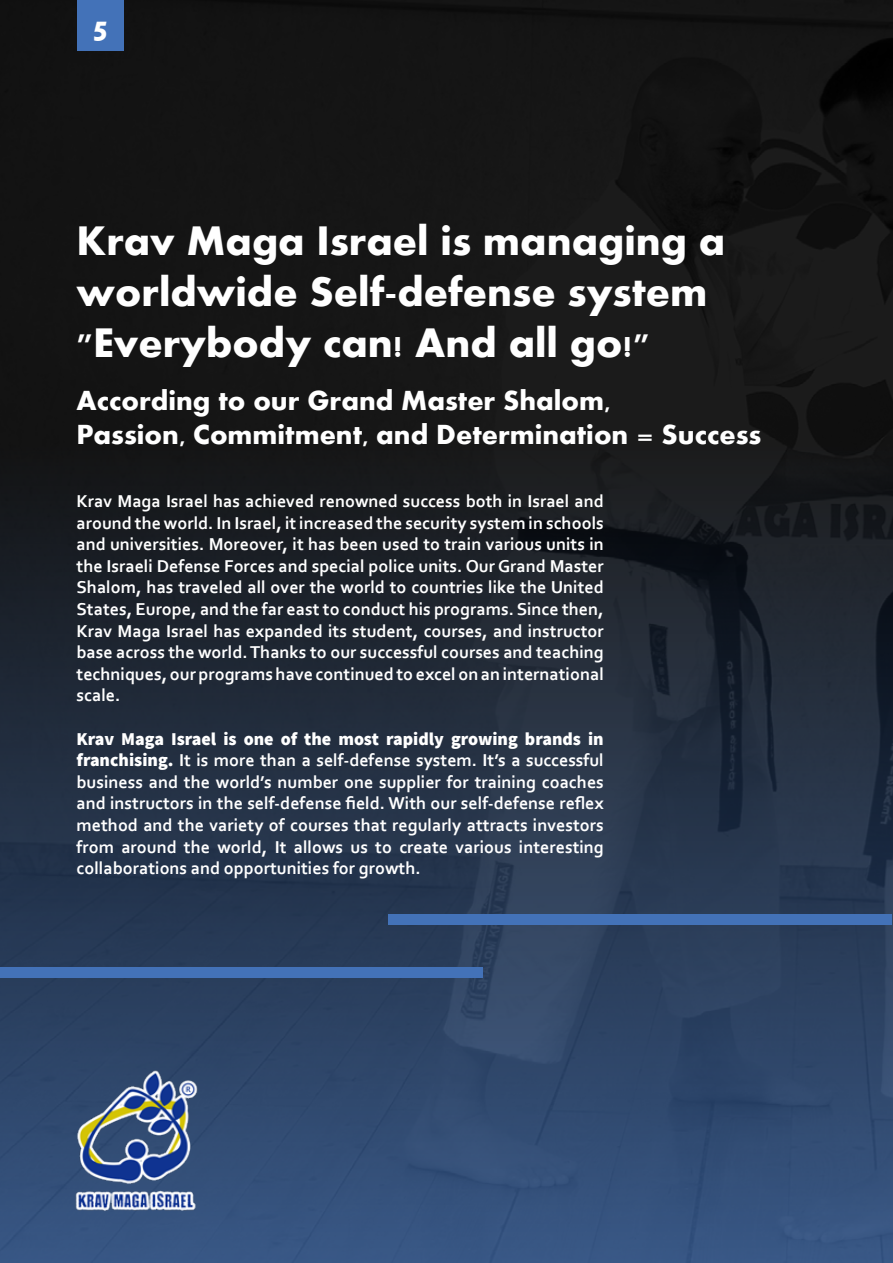
<style>
.page{position:relative;width:893px;height:1263px;background:#fff}
.page>*{position:absolute;margin:0;border:0;box-sizing:border-box;transform-origin:0 0}
.t1{font:700 42.6px/51.2px "Aharoni";color:#fff}
.t2{font:700 28.5px/34.2px "Aharoni";color:#fff}
.t3{font:700 18px/21.6px "Corbel";color:#fff;text-align:justify}
.t4{font:800 18px "Assistant";color:#fff}
.s1{font-family:"Assistant";font-weight:800}
</style>
<div class="page">
<img style="left:0;top:0;width:893px;height:1263px">
<div style="left:0;top:967px;width:483px;height:11px;background:#4372b8"></div>
<div style="left:388px;top:914px;width:504px;height:11px;background:#4372b8"></div>
<img style="left:72px;top:1066px;width:129px;height:150px">
<div style="left:77px;top:0;width:47px;height:50px;background:#4372b8"></div>
<h1 class="t1" style="left:91px;top:1px;width:19px">5</h1>
<h1 class="t1" style="left:77px;top:215px;width:650px">Krav Maga Israel is managing a worldwide Self-defense system "Everybody can! And all go!"</h1>
<h2 class="t2" style="left:77px;top:383px;width:686px">According to our Grand Master Shalom,<br>Passion, Commitment, and Determination = Success</h2>
<p class="t3" style="left:77px;top:490px;width:529px">Krav Maga Israel has achieved renowned success both in Israel and around the world. In Israel, it increased the security system in schools and universities. Moreover, it has been used to train various units in the Israeli Defense Forces and special police units. Our Grand Master Shalom, has traveled all over the world to countries like the United States, Europe, and the far east to conduct his programs. Since then, Krav Maga Israel has expanded its student, courses, and instructor base across the world. Thanks to our successful courses and teaching techniques, our programs have continued to excel on an international scale.</p>
<p class="t4" style="left:77px;top:726px;width:529px">Krav Maga Israel is one of the most rapidly growing brands in</p>
<p class="t3" style="left:77px;top:749px;width:529px"><span class="s1">franchising.</span> It is more than a self-defense system. It’s a successful business and the world’s number one supplier for training coaches and instructors in the self-defense field. With our self-defense reflex method and the variety of courses that regularly attracts investors from around the world, It allows us to create various interesting collaborations and opportunities for growth.</p>
</div>
